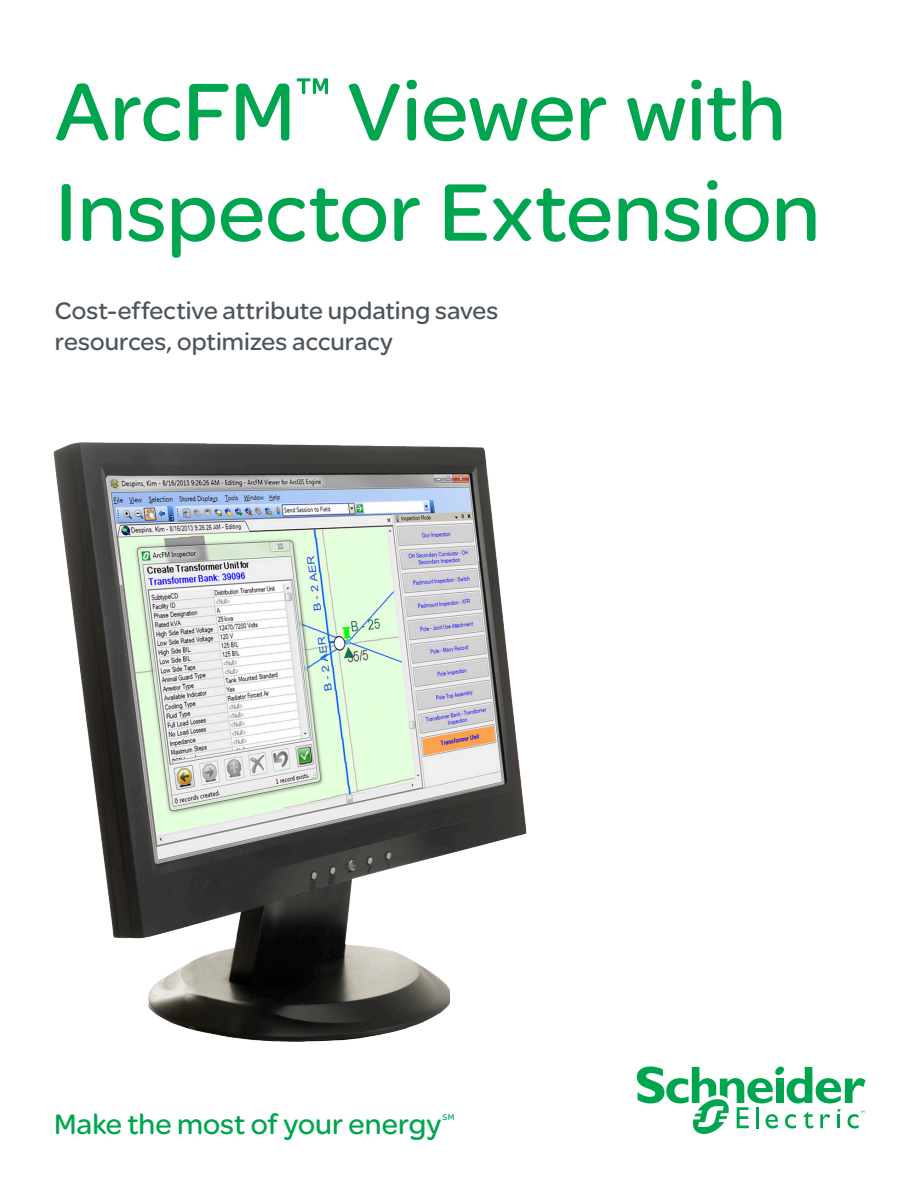
<style>
.page{position:relative;width:918px;height:1188px;background:#fff}
.page>*{position:absolute;margin:0;border:0;box-sizing:border-box;transform-origin:0 0}
.Cover_headline{font:87px/100.5px "SE Optimist";color:#00a54f}
.Page_head{font:30px "SE Optimist";color:#00a54f}
.Cover_intro_text{font:25.5px/30.6px "SE Optimist";color:#4d545a}
.Page_head-2{font:9px "SE Optimist";color:#00a54f}
</style>
<div class="page">
<svg style="left:637px;top:1066px;width:229px;height:68px"></svg>
<img style="left:53px;top:442px;width:474px;height:600px">
<p class="Cover_headline" style="left:55px;top:59px;width:767px">ArcFM<sup>™</sup> Viewer with<br>Inspector Extension</p>
<p class="Cover_intro_text" style="left:55px;top:295px;width:445px">Cost-effective attribute updating saves resources, optimizes accuracy</p>
<p class="Page_head" style="left:54px;top:1103px;width:389px">Make the most of your energy</p>
<p class="Page_head-2" style="left:442px;top:1110px;width:14px">SM</p>
</div>
